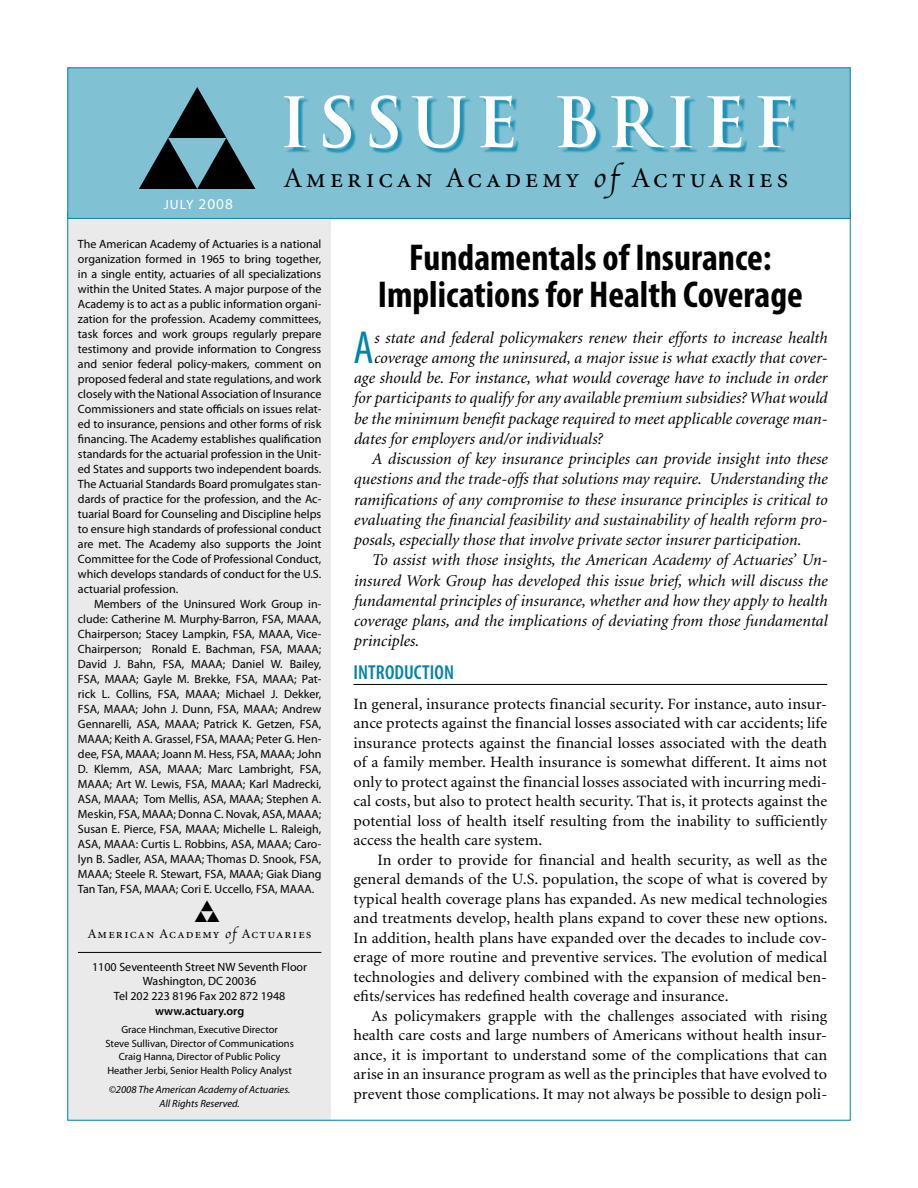
<style>
.page{position:relative;width:918px;height:1188px;background:#fff}
.page>*{position:absolute;margin:0;border:0;box-sizing:border-box;transform-origin:0 0}
.t1{font:127.5px "Actuaries Logo";color:#000}
.t2{font:condensed 46.5px "Myriad Pro";color:#0083a9}
.t3{font:700 condensed 37.5px/37.5px "Myriad Pro";color:#000;text-align:center}
.t4{font:28.5px "Minion Regular SC";letter-spacing:.13em;color:#000}
.t5{font:27px "Actuaries Logo";color:#000}
.t6{font:600 condensed 20.25px "Myriad Pro";letter-spacing:.005em;color:#0083a9}
.t7{font:italic 16.5px "Minion";color:#000}
.t8{font:15.75px/19.5px "Minion";letter-spacing:.005em;color:#000;text-align:justify}
.t9{font:13.5px "Minion Regular SC";letter-spacing:.09em;color:#000}
.t10{font:13.5px "Myriad Pro";color:#fff}
.t11{font:12px/15px "Myriad Pro";color:#000;text-align:justify}
.t12{font:600 12px "Myriad Pro";color:#000}
.t13{font:10.5px/13.5px "Myriad Pro";color:#000;text-align:center}
.t14{font:italic 10.5px/13.5px "Myriad Pro";color:#000;text-align:center}
.s1{font-size:15px}
.s2{font-family:"Apple Chancery"}
</style>
<div class="page">
<div style="left:68px;top:219px;width:263px;height:901px;background:#eaeaeb"></div>
<div style="left:67px;top:67px;width:784px;height:152px;background:#80c1d4;border:1px solid #0083a9"></div>
<hr style="left:78px;top:952px;width:243px;height:1px;background:#000">
<hr style="left:353px;top:684px;width:474px;height:1px;background:#000">
<div style="left:286px;top:97px;width:511px;height:57px;background:#0083a9;opacity:.75"></div>
<svg style="left:284px;top:95px;width:507px;height:53px"></svg>
<h1 class="t1" style="left:139px;top:70px;width:124px">A</h1>
<p class="t10" style="left:164px;top:196px;width:71px">JULY <span class="s1">2008</span></p>
<h3 class="t4" style="left:284px;top:164px;width:506px">American Academy <span class="s2">of</span> Actuaries</h3>
<p class="t11" style="left:78px;top:236px;width:245px">The American Academy of Actuaries is a national organization formed in 1965 to bring together, in a single entity, actuaries of all specializations within the United States. A major purpose of the Academy is to act as a public information organi&shy;zation for the profession. Academy committees, task forces and work groups regularly prepare testimony and provide information to Congress and senior federal policy-makers, comment on proposed federal and state regulations, and work closely with the National Association of Insurance Commissioners and state officials on issues relat&shy;ed to insurance, pensions and other forms of risk financing. The Academy establishes qualification standards for the actuarial profession in the Unit&shy;ed States and supports two independent boards.<br>The Actuarial Standards Board promulgates stan&shy;dards of practice for the profession, and the Ac&shy;tuarial Board for Counseling and Discipline helps to ensure high standards of professional conduct are met. The Academy also supports the Joint Committee for the Code of Professional Conduct, which develops standards of conduct for the U.S. actuarial profession.</p>
<p class="t11" style="left:78px;top:596px;width:245px;text-indent:16px">Members of the Uninsured Work Group in&shy;clude: Catherine M. Murphy-Barron, FSA, MAAA, Chairperson; Stacey Lampkin, FSA, MAAA, Vice-Chairperson; Ronald E. Bachman, FSA, MAAA; David J. Bahn, FSA, MAAA; Daniel W. Bailey, FSA, MAAA; Gayle M. Brekke, FSA, MAAA; Pat&shy;rick L. Collins, FSA, MAAA; Michael J. Dekker, FSA, MAAA; John J. Dunn, FSA, MAAA; Andrew Gennarelli, ASA, MAAA; Patrick K. Getzen, FSA, MAAA; Keith A. Grassel, FSA, MAAA; Peter G. Hen&shy;dee, FSA, MAAA; Joann M. Hess, FSA, MAAA; John D. Klemm, ASA, MAAA; Marc Lambright, FSA, MAAA; Art W. Lewis, FSA, MAAA; Karl Madrecki, ASA, MAAA; Tom Mellis, ASA, MAAA; Stephen A.<br>Meskin, FSA, MAAA; Donna C. Novak, ASA, MAAA; Susan E. Pierce, FSA, MAAA; Michelle L. Raleigh, ASA, MAAA: Curtis L. Robbins, ASA, MAAA; Caro&shy;lyn B. Sadler, ASA, MAAA; Thomas D. Snook, FSA, MAAA; Steele R. Stewart, FSA, MAAA; Giak Diang Tan Tan, FSA, MAAA; Cori E. Uccello, FSA, MAAA.</p>
<h3 class="t5" style="left:195px;top:897px;width:27px">A</h3>
<p class="t9" style="left:88px;top:927px;width:225px">American Academy <span class="s2">of</span> Actuaries</p>
<p class="t11" style="left:92px;top:959px;width:216px;text-align:center">1100 Seventeenth Street NW Seventh Floor<br>Washington, DC 20036<br>Tel 202 223 8196 Fax 202 872 1948</p>
<p class="t12" style="left:155px;top:1003px;width:91px">www.actuary.org</p>
<p class="t13" style="left:105px;top:1023px;width:190px">Grace Hinchman, Executive Director<br>Steve Sullivan, Director of Communications Craig Hanna, Director of Public Policy Heather Jerbi, Senior Health Policy Analyst</p>
<p class="t14" style="left:109px;top:1083px;width:183px">©2008 The American Academy of Actuaries.<br>All Rights Reserved.</p>
<h3 class="t3" style="left:378px;top:238px;width:427px">Fundamentals of Insurance:<br>Implications for Health Coverage</h3>
<h2 class="t2" style="left:353px;top:319px;width:22px">A</h2>
<h3 class="t7" style="left:374px;top:329px;width:455px">s state and federal policymakers renew their efforts to increase health</h3>
<h3 class="t7" style="left:374px;top:349px;width:455px">coverage among the uninsured, a major issue is what exactly that cover-</h3>
<h3 class="t7" style="left:353px;top:370px;width:475px">age should be. For instance, what would coverage have to include in order</h3>
<h3 class="t7" style="left:353px;top:390px;width:475px">for participants to qualify for any available premium subsidies? What would</h3>
<h3 class="t7" style="left:353px;top:410px;width:475px">be the minimum benefit package required to meet applicable coverage man-</h3>
<h3 class="t7" style="left:353px;top:430px;width:251px">dates for employers and/or individuals?</h3>
<h3 class="t7" style="left:371px;top:451px;width:457px">A discussion of key insurance principles can provide insight into these</h3>
<h3 class="t7" style="left:353px;top:471px;width:475px">questions and the trade-offs that solutions may require. Understanding the</h3>
<h3 class="t7" style="left:353px;top:491px;width:475px">ramifications of any compromise to these insurance principles is critical to</h3>
<h3 class="t7" style="left:353px;top:511px;width:475px">evaluating the financial feasibility and sustainability of health reform pro-</h3>
<h3 class="t7" style="left:353px;top:532px;width:449px">posals, especially those that involve private sector insurer participation.</h3>
<h3 class="t7" style="left:371px;top:552px;width:457px">To assist with those insights, the American Academy of Actuaries’ Un-</h3>
<h3 class="t7" style="left:353px;top:572px;width:475px">insured Work Group has developed this issue brief, which will discuss the</h3>
<h3 class="t7" style="left:353px;top:592px;width:475px">fundamental principles of insurance, whether and how they apply to health</h3>
<h3 class="t7" style="left:353px;top:613px;width:475px">coverage plans, and the implications of deviating from those fundamental</h3>
<h3 class="t7" style="left:353px;top:633px;width:67px">principles.</h3>
<h3 class="t6" style="left:353px;top:661px;width:102px">INTRODUCTION</h3>
<p class="t8" style="left:353px;top:694px;width:475px">In general, insurance protects financial security. For instance, auto insur&shy;ance protects against the financial losses associated with car accidents; life insurance protects against the financial losses associated with the death of a family member. Health insurance is somewhat different. It aims not only to protect against the financial losses associated with incurring medi&shy;cal costs, but also to protect health security. That is, it protects against the potential loss of health itself resulting from the inability to sufficiently access the health care system.</p>
<p class="t8" style="left:353px;top:850px;width:476px;text-indent:24px">In order to provide for financial and health security, as well as the general demands of the U.S. population, the scope of what is covered by typical health coverage plans has expanded. As new medical technologies and treatments develop, health plans expand to cover these new options.<br>In addition, health plans have expanded over the decades to include cov&shy;erage of more routine and preventive services. The evolution of medical technologies and delivery combined with the expansion of medical ben&shy;efits/services has redefined health coverage and insurance.</p>
<p class="t8" style="left:353px;top:1006px;width:475px;text-indent:18px">As policymakers grapple with the challenges associated with rising health care costs and large numbers of Americans without health insur&shy;ance, it is important to understand some of the complications that can arise in an insurance program as well as the principles that have evolved to prevent those complications. It may not always be possible to design poli-</p>
</div>
